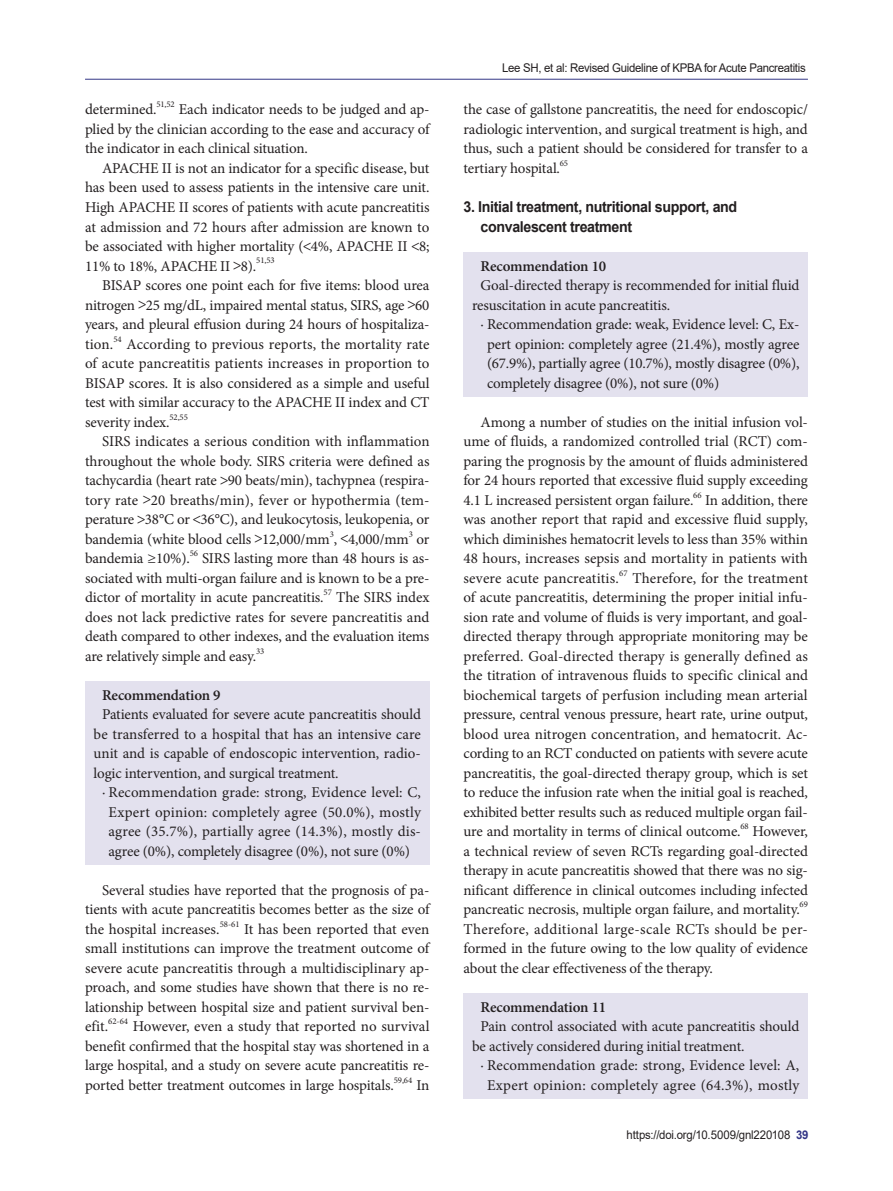
<style>
.page{position:relative;width:893px;height:1191px;background:#fff}
.page>*{position:absolute;margin:0;border:0;box-sizing:border-box;transform-origin:0 0}
.본문{font:15px/19.5px "Minion Pro";letter-spacing:-.01em;color:#231f20;text-align:justify}
.본문_박스{font:15px/19.5px "Minion Pro";letter-spacing:-.005em;color:#231f20;text-align:justify}
._1__제목_2nd{font:700 15px/19.5px "Arial";letter-spacing:-.025em;color:#231f20;scale:.95 1}
.본문_박스-2{font:600 15px "Minion Pro";letter-spacing:-.01em;color:#231f20}
.t1{font:12px "Arial";letter-spacing:-.025em;color:#231f20;scale:.95 1}
.본문-2{font:8.7px "Minion Pro";letter-spacing:-.01em;color:#231f20}
.s1{font-family:"Batang Che"}
.s2{font-weight:700;color:#343687}
</style>
<div class="page">
<hr style="left:85px;top:79px;width:723px;height:1px;background:#343687">
<div style="left:85px;top:681px;width:344px;height:27px;background:#e3e1ee"></div>
<div style="left:85px;top:700px;width:344px;height:86px;background:#e3e1ee"></div>
<div style="left:85px;top:778px;width:344px;height:86px;background:#e3e1ee"></div>
<div style="left:463px;top:252px;width:345px;height:27px;background:#e3e1ee"></div>
<div style="left:463px;top:271px;width:345px;height:47px;background:#e3e1ee"></div>
<div style="left:463px;top:310px;width:345px;height:86px;background:#e3e1ee"></div>
<div style="left:463px;top:993px;width:345px;height:27px;background:#e3e1ee"></div>
<div style="left:463px;top:1012px;width:345px;height:47px;background:#e3e1ee"></div>
<div style="left:463px;top:1051px;width:345px;height:47px;background:#e3e1ee"></div>
<p class="본문" style="left:85px;top:100px;width:73px">determined.</p>
<p class="본문-2" style="left:156px;top:99px;width:20px">51,52</p>
<p class="본문" style="left:85px;top:100px;width:346px;text-indent:94px">Each indicator needs to be judged and ap&shy;plied by the clinician according to the ease and accuracy of the indicator in each clinical situation.</p>
<p class="본문" style="left:85px;top:158px;width:346px;text-indent:17px">APACHE II is not an indicator for a specific disease, but has been used to assess patients in the intensive care unit.<br>High APACHE II scores of patients with acute pancreatitis at admission and 72 hours after admission are known to be associated with higher mortality (<span class="s1">&lt;</span>4%, APACHE II <span class="s1">&lt;</span>8; 11% to 18%, APACHE II <span class="s1">&gt;</span>8).</p>
<p class="본문-2" style="left:256px;top:255px;width:20px">51,53</p>
<p class="본문" style="left:85px;top:275px;width:346px;text-indent:17px">BISAP scores one point each for five items: blood urea nitrogen <span class="s1">&gt;</span>25 mg/dL, impaired mental status, SIRS, age <span class="s1">&gt;</span>60 years, and pleural effusion during 24 hours of hospitaliza&shy;tion.</p>
<p class="본문-2" style="left:113px;top:333px;width:10px">54</p>
<p class="본문" style="left:85px;top:334px;width:346px;text-indent:42px">According to previous reports, the mortality rate of acute pancreatitis patients increases in proportion to BISAP scores. It is also considered as a simple and useful test with similar accuracy to the APACHE II index and CT severity index.</p>
<p class="본문-2" style="left:169px;top:411px;width:20px">52,55</p>
<p class="본문" style="left:85px;top:431px;width:346px;text-indent:17px">SIRS indicates a serious condition with inflammation throughout the whole body. SIRS criteria were defined as tachycardia (heart rate <span class="s1">&gt;</span>90 beats/min), tachypnea (respira&shy;tory rate <span class="s1">&gt;</span>20 breaths/min), fever or hypothermia (tem&shy;perature <span class="s1">&gt;</span>38°C or <span class="s1">&lt;</span>36°C), and leukocytosis, leukopenia, or bandemia (white blood cells <span class="s1">&gt;</span>12,000/mm , <span class="s1">&lt;</span>4,000/mm</p>
<p class="본문-2" style="left:330px;top:528px;width:6px">3</p>
<p class="본문-2" style="left:409px;top:528px;width:6px">3</p>
<p class="본문" style="left:417px;top:529px;width:14px">or</p>
<p class="본문" style="left:85px;top:548px;width:106px">bandemia ≥10%).</p>
<p class="본문-2" style="left:190px;top:547px;width:10px">56</p>
<p class="본문" style="left:85px;top:548px;width:346px;text-indent:117px">SIRS lasting more than 48 hours is as&shy;sociated with multi-organ failure and is known to be a pre&shy;dictor of mortality in acute pancreatitis.</p>
<p class="본문-2" style="left:324px;top:586px;width:10px">57</p>
<p class="본문" style="left:85px;top:587px;width:346px;text-indent:251px">The SIRS index does not lack predictive rates for severe pancreatitis and death compared to other indexes, and the evaluation items are relatively simple and easy.</p>
<p class="본문-2" style="left:256px;top:645px;width:10px">33</p>
<p class="본문_박스-2" style="left:102px;top:684px;width:120px">Recommendation 9</p>
<p class="본문_박스" style="left:94px;top:704px;width:329px;text-indent:9px">Patients evaluated for severe acute pancreatitis should be transferred to a hospital that has an intensive care unit and is capable of endoscopic intervention, radio&shy;logic intervention, and surgical treatment.</p>
<p class="본문_박스" style="left:102px;top:782px;width:320px;text-align:center">· Recommendation grade: strong, Evidence level: C, Expert opinion: completely agree (50.0%), mostly agree (35.7%), partially agree (14.3%), mostly dis&shy;agree (0%), completely disagree (0%), not sure (0%)</p>
<p class="본문" style="left:85px;top:880px;width:346px;text-indent:17px">Several studies have reported that the prognosis of pa&shy;tients with acute pancreatitis becomes better as the size of the hospital increases.</p>
<p class="본문-2" style="left:220px;top:918px;width:22px">58-61</p>
<p class="본문" style="left:85px;top:919px;width:346px;text-indent:159px">It has been reported that even small institutions can improve the treatment outcome of severe acute pancreatitis through a multidisciplinary ap&shy;proach, and some studies have shown that there is no re&shy;lationship between hospital size and patient survival ben&shy;efit.</p>
<p class="본문-2" style="left:108px;top:1015px;width:22px">62-64</p>
<p class="본문" style="left:85px;top:1016px;width:346px;text-indent:48px">However, even a study that reported no survival benefit confirmed that the hospital stay was shortened in a large hospital, and a study on severe acute pancreatitis re&shy;ported better treatment outcomes in large hospitals.</p>
<p class="본문-2" style="left:394px;top:1074px;width:20px">59,64</p>
<p class="본문" style="left:417px;top:1075px;width:14px">In</p>
<p class="t1" style="left:502px;top:59px;width:321px">Lee SH, et al: Revised Guideline of KPBA for Acute Pancreatitis</p>
<p class="본문" style="left:463px;top:100px;width:346px">the case of gallstone pancreatitis, the need for endoscopic/ radiologic intervention, and surgical treatment is high, and thus, such a patient should be considered for transfer to a tertiary hospital.</p>
<p class="본문-2" style="left:560px;top:157px;width:10px">65</p>
<p class="_1__제목_2nd" style="left:480px;top:198px;width:272px;text-indent:-17px">3. Initial treatment, nutritional support, and convalescent treatment</p>
<p class="본문_박스-2" style="left:480px;top:255px;width:127px">Recommendation 10</p>
<p class="본문_박스" style="left:472px;top:275px;width:329px;text-indent:9px">Goal-directed therapy is recommended for initial fluid resuscitation in acute pancreatitis.</p>
<p class="본문_박스" style="left:487px;top:314px;width:314px;text-indent:-6px">· Recommendation grade: weak, Evidence level: C, Ex&shy;pert opinion: completely agree (21.4%), mostly agree (67.9%), partially agree (10.7%), mostly disagree (0%), completely disagree (0%), not sure (0%)</p>
<p class="본문" style="left:463px;top:412px;width:346px;text-indent:17px">Among a number of studies on the initial infusion vol&shy;ume of fluids, a randomized controlled trial (RCT) com&shy;paring the prognosis by the amount of fluids administered for 24 hours reported that excessive fluid supply exceeding 4.1 L increased persistent organ failure.</p>
<p class="본문-2" style="left:693px;top:489px;width:10px">66</p>
<p class="본문" style="left:463px;top:490px;width:346px;text-indent:242px">In addition, there was another report that rapid and excessive fluid supply, which diminishes hematocrit levels to less than 35% within 48 hours, increases sepsis and mortality in patients with severe acute pancreatitis.</p>
<p class="본문-2" style="left:619px;top:567px;width:10px">67</p>
<p class="본문" style="left:463px;top:568px;width:346px;text-indent:169px">Therefore, for the treatment of acute pancreatitis, determining the proper initial infu&shy;sion rate and volume of fluids is very important, and goal&shy;directed therapy through appropriate monitoring may be preferred. Goal-directed therapy is generally defined as the titration of intravenous fluids to specific clinical and biochemical targets of perfusion including mean arterial pressure, central venous pressure, heart rate, urine output, blood urea nitrogen concentration, and hematocrit. Ac&shy;cording to an RCT conducted on patients with severe acute pancreatitis, the goal-directed therapy group, which is set to reduce the infusion rate when the initial goal is reached, exhibited better results such as reduced multiple organ fail&shy;ure and mortality in terms of clinical outcome.</p>
<p class="본문-2" style="left:740px;top:820px;width:10px">68</p>
<p class="본문" style="left:463px;top:821px;width:346px;text-indent:289px">However, a technical review of seven RCTs regarding goal-directed therapy in acute pancreatitis showed that there was no sig&shy;nificant difference in clinical outcomes including infected pancreatic necrosis, multiple organ failure, and mortality.</p>
<p class="본문-2" style="left:800px;top:898px;width:10px">69</p>
<p class="본문" style="left:463px;top:919px;width:346px">Therefore, additional large-scale RCTs should be per&shy;formed in the future owing to the low quality of evidence about the clear effectiveness of the therapy.</p>
<p class="본문_박스-2" style="left:480px;top:996px;width:127px">Recommendation 11</p>
<p class="본문_박스" style="left:472px;top:1016px;width:329px;text-indent:9px">Pain control associated with acute pancreatitis should be actively considered during initial treatment.</p>
<p class="본문_박스" style="left:480px;top:1055px;width:320px;text-align:center">· Recommendation grade: strong, Evidence level: A,<br>Expert opinion: completely agree (64.3%), mostly</p>
<p class="t1" style="left:627px;top:1126px;width:193px">https://doi.org/10.5009/gnl220108 <span class="s2">39</span></p>
</div>
